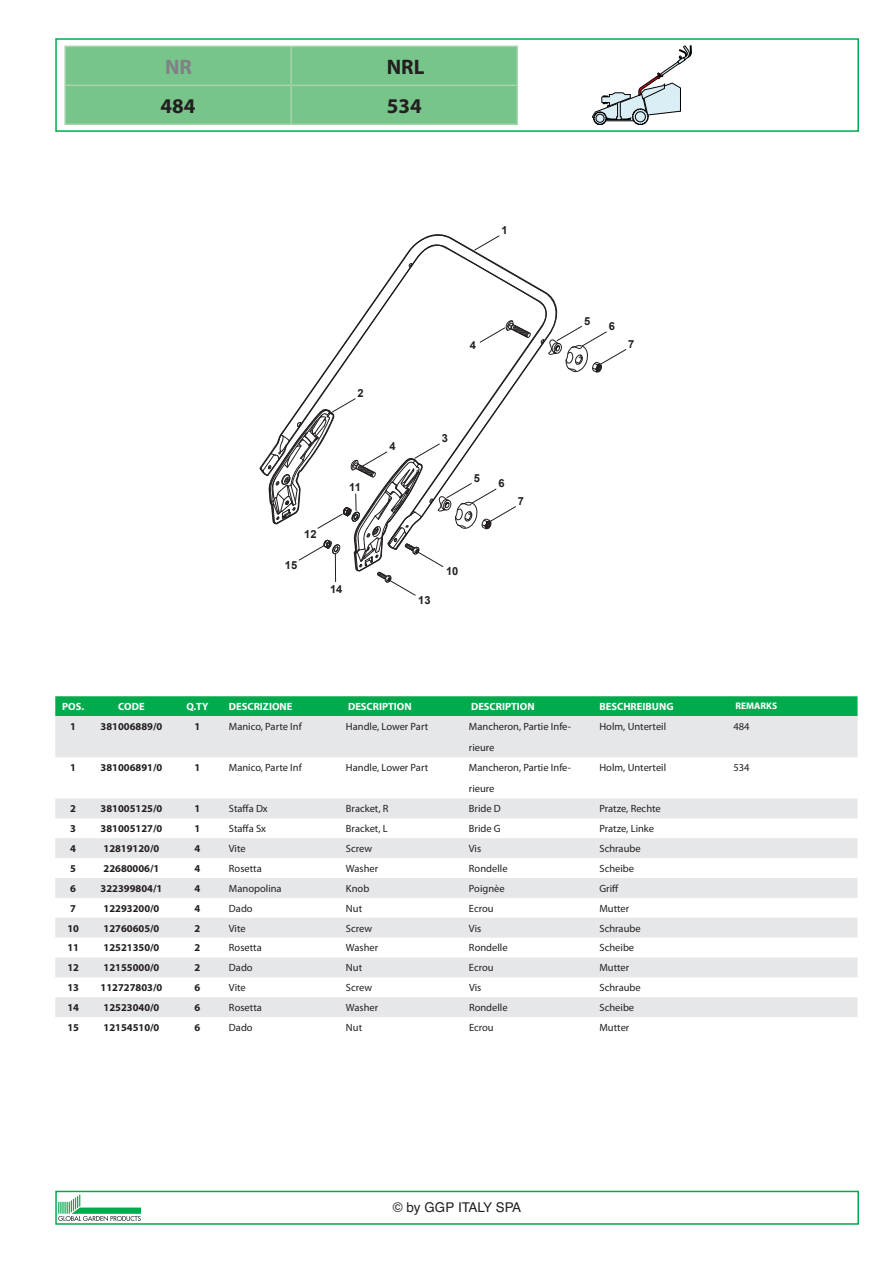
<style>
.page{position:relative;width:893px;height:1263px;background:#fff}
.page>*{position:absolute;margin:0;border:0;box-sizing:border-box;transform-origin:0 0}
.t1{font:700 21px "Myriad Pro";color:#231f20}
.t2{font:700 21px "Myriad Pro";color:#808285}
.t3{font:13.5px "Helvetica";color:#231f20}
.t4{font:700 11.1px "Arial";color:#231f20}
.t5{font:10.5px/21.3px "Myriad Pro";color:#231f20}
.t6{font:700 10.5px "Myriad Pro";color:#231f20}
.t7{font:700 10.5px "Myriad Pro";color:#fff}
.t8{font:700 9.6px "Myriad Pro";color:#fff}
</style>
<div class="page">
<div style="left:55px;top:1191px;width:804px;height:34px;border:2px solid #00ab4d"></div>
<svg style="left:58px;top:1194px;width:83px;height:27px"></svg>
<div style="left:55px;top:38px;width:804px;height:94px;border:2px solid #00ab4d"></div>
<div style="left:55px;top:696px;width:802px;height:20px;background:#00ab4d"></div>
<svg style="left:55px;top:716px;width:802px;height:301px;fill:#e6e7e9"></svg>
<svg style="left:260px;top:234px;width:367px;height:362px"></svg>
<svg style="left:592px;top:46px;width:99px;height:79px"></svg>
<div style="left:66px;top:47px;width:450px;height:77px;background:#77c58b"></div>
<hr style="left:64px;top:46px;width:227px;height:1px;background:#a5d6ae">
<hr style="left:64px;top:47px;width:2px;height:38px;background:#a5d6ae">
<hr style="left:291px;top:46px;width:227px;height:1px;background:#a5d6ae">
<hr style="left:290px;top:47px;width:2px;height:38px;background:#a5d6ae">
<hr style="left:516px;top:47px;width:2px;height:38px;background:#a5d6ae">
<hr style="left:64px;top:85px;width:227px;height:1px;background:#a5d6ae">
<hr style="left:64px;top:86px;width:2px;height:38px;background:#a5d6ae">
<hr style="left:291px;top:85px;width:227px;height:1px;background:#a5d6ae">
<hr style="left:290px;top:86px;width:2px;height:38px;background:#a5d6ae">
<hr style="left:516px;top:86px;width:2px;height:38px;background:#a5d6ae">
<hr style="left:64px;top:124px;width:227px;height:1px;background:#a5d6ae">
<hr style="left:291px;top:124px;width:227px;height:1px;background:#a5d6ae">
<h1 class="t2" style="left:165px;top:53px;width:28px">NR</h1>
<h1 class="t1" style="left:387px;top:53px;width:39px">NRL</h1>
<h1 class="t1" style="left:161px;top:92px;width:36px">484</h1>
<h1 class="t1" style="left:387px;top:92px;width:36px">534</h1>
<p class="t4" style="left:501px;top:224px;width:8px">1</p>
<p class="t4" style="left:358px;top:387px;width:8px">2</p>
<p class="t4" style="left:349px;top:480px;width:13px">11</p>
<p class="t4" style="left:304px;top:528px;width:14px">12</p>
<p class="t4" style="left:285px;top:559px;width:14px">15</p>
<p class="t4" style="left:330px;top:583px;width:14px">14</p>
<p class="t4" style="left:470px;top:339px;width:8px">4</p>
<p class="t4" style="left:389px;top:440px;width:8px">4</p>
<p class="t4" style="left:442px;top:432px;width:8px">3</p>
<p class="t4" style="left:474px;top:472px;width:8px">5</p>
<p class="t4" style="left:498px;top:477px;width:8px">6</p>
<p class="t4" style="left:518px;top:495px;width:8px">7</p>
<p class="t4" style="left:418px;top:594px;width:14px">13</p>
<p class="t4" style="left:446px;top:565px;width:14px">10</p>
<p class="t4" style="left:584px;top:314px;width:8px">5</p>
<p class="t4" style="left:609px;top:320px;width:8px">6</p>
<p class="t4" style="left:628px;top:338px;width:8px">7</p>
<p class="t7" style="left:62px;top:700px;width:24px">POS.</p>
<p class="t7" style="left:118px;top:700px;width:28px">CODE</p>
<p class="t7" style="left:186px;top:700px;width:23px">Q.TY</p>
<p class="t7" style="left:229px;top:700px;width:65px">DESCRIZIONE</p>
<p class="t7" style="left:348px;top:700px;width:65px">DESCRIPTION</p>
<p class="t7" style="left:471px;top:700px;width:65px">DESCRIPTION</p>
<p class="t7" style="left:599px;top:700px;width:76px">BESCHREIBUNG</p>
<p class="t8" style="left:735px;top:700px;width:43px">REMARKS</p>
<p class="t6" style="left:70px;top:720px;width:7px">1</p>
<p class="t6" style="left:101px;top:720px;width:63px">381006889/0</p>
<p class="t6" style="left:194px;top:720px;width:7px">1</p>
<p class="t5" style="left:229px;top:716px;width:74px">Manico, Parte Inf</p>
<p class="t5" style="left:346px;top:716px;width:84px">Handle, Lower Part</p>
<p class="t5" style="left:469px;top:716px;width:104px">Mancheron, Partie Infe&shy;rieure</p>
<p class="t5" style="left:599px;top:716px;width:68px">Holm, Unterteil</p>
<p class="t5" style="left:733px;top:716px;width:18px">484</p>
<p class="t6" style="left:70px;top:761px;width:7px">1</p>
<p class="t6" style="left:101px;top:761px;width:63px">381006891/0</p>
<p class="t6" style="left:194px;top:761px;width:7px">1</p>
<p class="t5" style="left:229px;top:757px;width:74px">Manico, Parte Inf</p>
<p class="t5" style="left:346px;top:757px;width:84px">Handle, Lower Part</p>
<p class="t5" style="left:469px;top:757px;width:104px">Mancheron, Partie Infe&shy;rieure</p>
<p class="t5" style="left:599px;top:757px;width:68px">Holm, Unterteil</p>
<p class="t5" style="left:733px;top:757px;width:18px">534</p>
<p class="t6" style="left:70px;top:802px;width:7px">2</p>
<p class="t6" style="left:101px;top:802px;width:63px">381005125/0</p>
<p class="t6" style="left:194px;top:802px;width:7px">1</p>
<p class="t5" style="left:229px;top:798px;width:40px">Staffa Dx</p>
<p class="t5" style="left:346px;top:798px;width:44px">Bracket, R</p>
<p class="t5" style="left:469px;top:798px;width:34px">Bride D</p>
<p class="t5" style="left:599px;top:798px;width:63px">Pratze, Rechte</p>
<p class="t6" style="left:70px;top:822px;width:7px">3</p>
<p class="t6" style="left:101px;top:822px;width:63px">381005127/0</p>
<p class="t6" style="left:194px;top:822px;width:7px">1</p>
<p class="t5" style="left:229px;top:818px;width:39px">Staffa Sx</p>
<p class="t5" style="left:346px;top:818px;width:43px">Bracket, L</p>
<p class="t5" style="left:469px;top:818px;width:33px">Bride G</p>
<p class="t5" style="left:599px;top:818px;width:56px">Pratze, Linke</p>
<p class="t6" style="left:70px;top:842px;width:7px">4</p>
<p class="t6" style="left:103px;top:842px;width:57px">12819120/0</p>
<p class="t6" style="left:195px;top:842px;width:7px">4</p>
<p class="t5" style="left:229px;top:838px;width:18px">Vite</p>
<p class="t5" style="left:346px;top:838px;width:28px">Screw</p>
<p class="t5" style="left:469px;top:838px;width:14px">Vis</p>
<p class="t5" style="left:599px;top:838px;width:43px">Schraube</p>
<p class="t6" style="left:70px;top:861px;width:7px">5</p>
<p class="t6" style="left:104px;top:861px;width:57px">22680006/1</p>
<p class="t6" style="left:195px;top:861px;width:7px">4</p>
<p class="t5" style="left:229px;top:858px;width:34px">Rosetta</p>
<p class="t5" style="left:346px;top:858px;width:34px">Washer</p>
<p class="t5" style="left:469px;top:858px;width:40px">Rondelle</p>
<p class="t5" style="left:599px;top:858px;width:36px">Scheibe</p>
<p class="t6" style="left:70px;top:881px;width:7px">6</p>
<p class="t6" style="left:101px;top:881px;width:63px">322399804/1</p>
<p class="t6" style="left:195px;top:881px;width:7px">4</p>
<p class="t5" style="left:229px;top:877px;width:54px">Manopolina</p>
<p class="t5" style="left:346px;top:877px;width:25px">Knob</p>
<p class="t5" style="left:469px;top:877px;width:37px">Poignèe</p>
<p class="t5" style="left:599px;top:877px;width:21px">Griff</p>
<p class="t6" style="left:70px;top:901px;width:7px">7</p>
<p class="t6" style="left:104px;top:901px;width:57px">12293200/0</p>
<p class="t6" style="left:195px;top:901px;width:7px">4</p>
<p class="t5" style="left:229px;top:897px;width:25px">Dado</p>
<p class="t5" style="left:346px;top:897px;width:18px">Nut</p>
<p class="t5" style="left:469px;top:897px;width:26px">Ecrou</p>
<p class="t5" style="left:599px;top:897px;width:31px">Mutter</p>
<p class="t6" style="left:67px;top:921px;width:13px">10</p>
<p class="t6" style="left:104px;top:921px;width:57px">12760605/0</p>
<p class="t6" style="left:195px;top:921px;width:7px">2</p>
<p class="t5" style="left:229px;top:917px;width:18px">Vite</p>
<p class="t5" style="left:346px;top:917px;width:28px">Screw</p>
<p class="t5" style="left:469px;top:917px;width:14px">Vis</p>
<p class="t5" style="left:599px;top:917px;width:43px">Schraube</p>
<p class="t6" style="left:67px;top:941px;width:13px">11</p>
<p class="t6" style="left:104px;top:941px;width:57px">12521350/0</p>
<p class="t6" style="left:195px;top:941px;width:7px">2</p>
<p class="t5" style="left:229px;top:937px;width:34px">Rosetta</p>
<p class="t5" style="left:346px;top:937px;width:34px">Washer</p>
<p class="t5" style="left:469px;top:937px;width:40px">Rondelle</p>
<p class="t5" style="left:599px;top:937px;width:36px">Scheibe</p>
<p class="t6" style="left:67px;top:961px;width:13px">12</p>
<p class="t6" style="left:104px;top:961px;width:57px">12155000/0</p>
<p class="t6" style="left:195px;top:961px;width:7px">2</p>
<p class="t5" style="left:229px;top:957px;width:25px">Dado</p>
<p class="t5" style="left:346px;top:957px;width:18px">Nut</p>
<p class="t5" style="left:469px;top:957px;width:26px">Ecrou</p>
<p class="t5" style="left:599px;top:957px;width:31px">Mutter</p>
<p class="t6" style="left:67px;top:981px;width:13px">13</p>
<p class="t6" style="left:101px;top:981px;width:63px">112727803/0</p>
<p class="t6" style="left:195px;top:981px;width:7px">6</p>
<p class="t5" style="left:229px;top:977px;width:18px">Vite</p>
<p class="t5" style="left:346px;top:977px;width:28px">Screw</p>
<p class="t5" style="left:469px;top:977px;width:14px">Vis</p>
<p class="t5" style="left:599px;top:977px;width:43px">Schraube</p>
<p class="t6" style="left:67px;top:1001px;width:13px">14</p>
<p class="t6" style="left:104px;top:1001px;width:57px">12523040/0</p>
<p class="t6" style="left:195px;top:1001px;width:7px">6</p>
<p class="t5" style="left:229px;top:997px;width:34px">Rosetta</p>
<p class="t5" style="left:346px;top:997px;width:34px">Washer</p>
<p class="t5" style="left:469px;top:997px;width:40px">Rondelle</p>
<p class="t5" style="left:599px;top:997px;width:36px">Scheibe</p>
<p class="t6" style="left:67px;top:1020px;width:13px">15</p>
<p class="t6" style="left:104px;top:1020px;width:57px">12154510/0</p>
<p class="t6" style="left:195px;top:1020px;width:7px">6</p>
<p class="t5" style="left:229px;top:1017px;width:25px">Dado</p>
<p class="t5" style="left:346px;top:1017px;width:18px">Nut</p>
<p class="t5" style="left:469px;top:1017px;width:26px">Ecrou</p>
<p class="t5" style="left:599px;top:1017px;width:31px">Mutter</p>
<p class="t3" style="left:393px;top:1196px;width:130px">© by GGP ITALY SPA</p>
</div>
